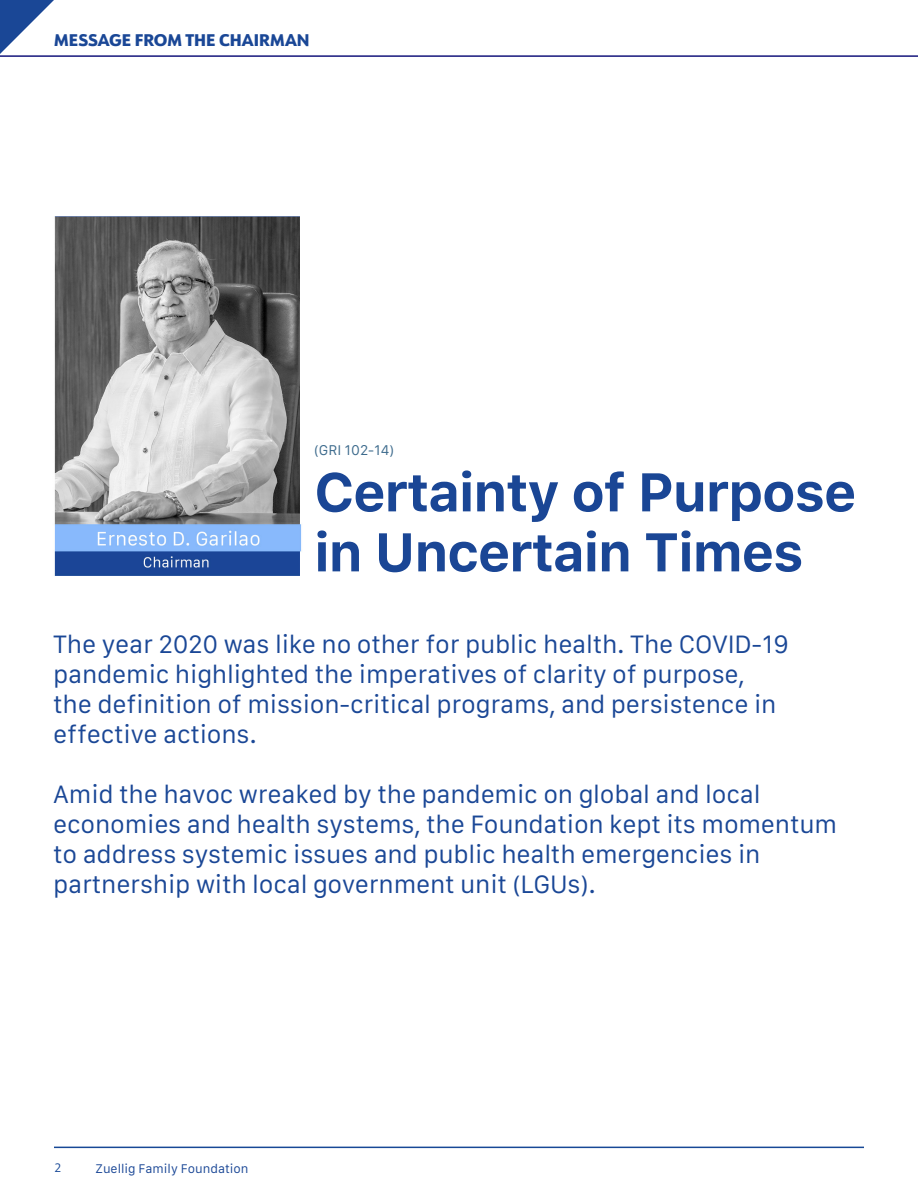
<style>
.page{position:relative;width:918px;height:1188px;background:#fff}
.page>*{position:absolute;margin:0;border:0;box-sizing:border-box;transform-origin:0 0}
.Article_Title{font:700 54px "Galvji";letter-spacing:-.02em;color:#1a4695}
.Article_Title-2{font:24px/30px "Galvji";letter-spacing:-.01em;color:#1a4796}
.t1{font:800 16.5px "URW Form";color:#1a4796}
.t2{font:13.5px "Galvji";color:#3c6a8c}
.Footnote{font:12px "Galvji";color:#1a4796}
.Footnote-2{font:12px "URW Form";color:#174896}
</style>
<div class="page">
<img style="left:54px;top:216px;width:248px;height:360px">
<hr style="left:54px;top:1147px;width:810px;height:1px;background:#174896">
<svg style="left:0;top:0;width:54px;height:54px"></svg>
<hr style="left:0;top:55px;width:918px;height:2px;background:#15167c">
<p class="t1" style="left:54px;top:29px;width:257px">MESSAGE FROM THE CHAIRMAN</p>
<p class="t2" style="left:314px;top:442px;width:81px">(GRI 102-14)</p>
<p class="Article_Title" style="left:314px;top:460px;width:544px">Certainty of Purpose</p>
<p class="Article_Title" style="left:314px;top:520px;width:491px">in Uncertain Times</p>
<p class="Article_Title-2" style="left:53px;top:630px;width:737px">The year 2020 was like no other for public health. The COVID-19 pandemic highlighted the imperatives of clarity of purpose,</p>
<p class="Article_Title-2" style="left:53px;top:690px;width:725px">the definition of mission-critical programs, and persistence in effective actions.</p>
<p class="Article_Title-2" style="left:53px;top:780px;width:785px">Amid the havoc wreaked by the pandemic on global and local economies and health systems, the Foundation kept its momentum to address systemic issues and public health emergencies in partnership with local government unit (LGUs).</p>
<p class="Footnote-2" style="left:55px;top:1160px;width:8px">2</p>
<p class="Footnote" style="left:95px;top:1162px;width:155px">Zuellig Family Foundation</p>
</div>
